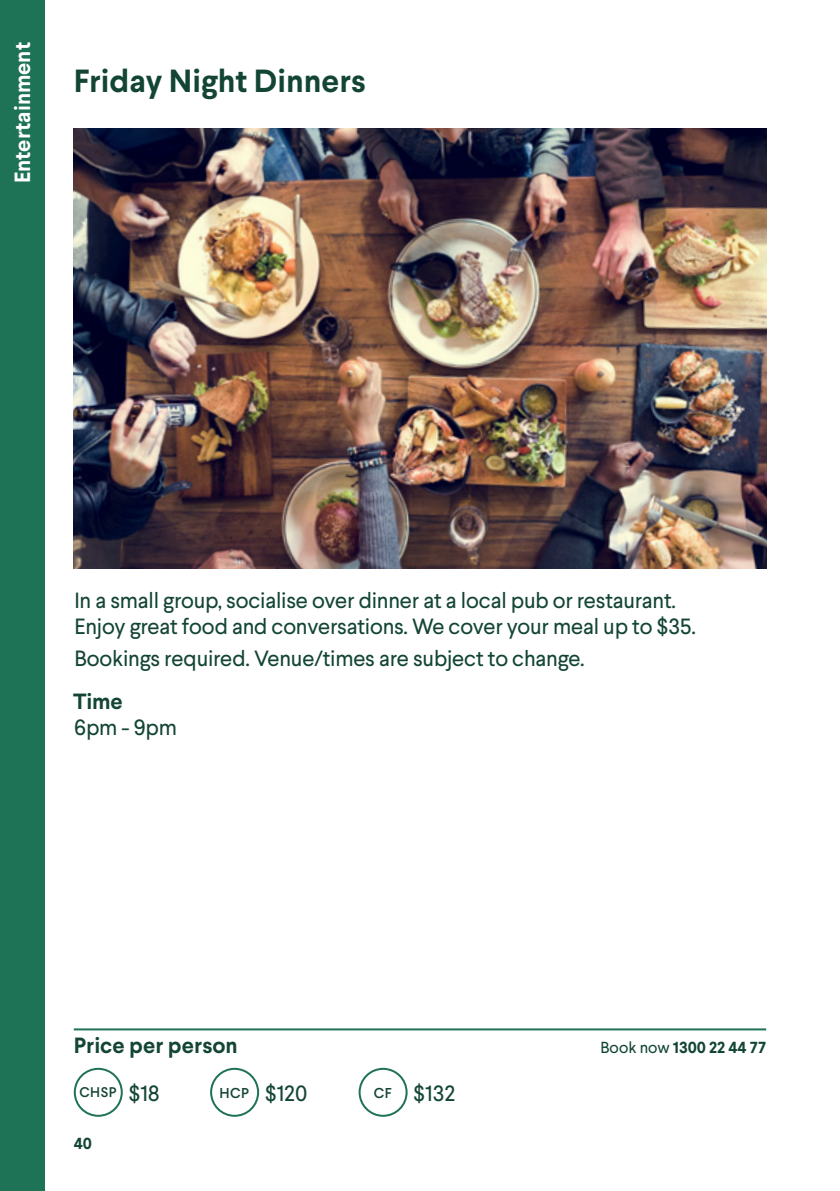
<style>
.page{position:relative;width:840px;height:1191px;background:#fff}
.page>*{position:absolute;margin:0;border:0;box-sizing:border-box;transform-origin:0 0}
.t1{font:700 32px "Larsseit";color:#134534}
.t2{font:22px/26px "Larsseit";letter-spacing:-.01em;color:#134534}
.t3{font:700 22px "Larsseit";color:#134534}
.t4{font:700 22px "Larsseit";color:#fff}
.t5{font:700 16px "Larsseit";color:#134534}
.t6{font:500 14px "Larsseit";color:#134534}
.s1{font-weight:400}
.s2{font-weight:400;font-size:22px}
.s3{font-weight:500;font-size:14.4px}
</style>
<div class="page">
<div style="left:0;top:0;width:44px;height:1191px;background:#1e7255"></div>
<img style="left:74px;top:129px;width:691px;height:439px">
<div style="left:358px;top:1067px;width:49px;height:49px;border:2px solid #1e7255;border-radius:50%"></div>
<div style="left:74px;top:1067px;width:49px;height:49px;border:2px solid #1e7255;border-radius:50%"></div>
<div style="left:210px;top:1067px;width:49px;height:49px;border:2px solid #1e7255;border-radius:50%"></div>
<hr style="left:74px;top:1028px;width:691px;height:2px;background:#1e7255">
<p class="t4" style="left:8px;top:183px;width:143px;rotate:-90deg">Entertainment</p>
<h1 class="t1" style="left:74px;top:60px;width:293px">Friday Night Dinners</h1>
<p class="t2" style="left:74px;top:587px;width:622px">In a small group, socialise over dinner at a local pub or restaurant.<br>Enjoy great food and conversations. We cover your meal up to $35.</p>
<p class="t2" style="left:74px;top:645px;width:511px">Bookings required. Venue/times are subject to change.</p>
<p class="t3" style="left:73px;top:687px;width:51px">Time</p>
<p class="t2" style="left:74px;top:714px;width:104px">6pm - 9pm</p>
<p class="t3" style="left:74px;top:1031px;width:165px">Price per person</p>
<p class="t5" style="left:600px;top:1037px;width:167px"><span class="s1">Book now</span> 1300 22 44 77</p>
<p class="t6" style="left:80px;top:1083px;width:82px">CHSP <span class="s2">$18</span></p>
<p class="t2" style="left:219px;top:1080px;width:89px"><span class="s3">HCP</span> $120</p>
<p class="t2" style="left:373px;top:1080px;width:83px"><span class="s3">CF</span> $132</p>
<p class="t5" style="left:74px;top:1133px;width:20px">40</p>
</div>
